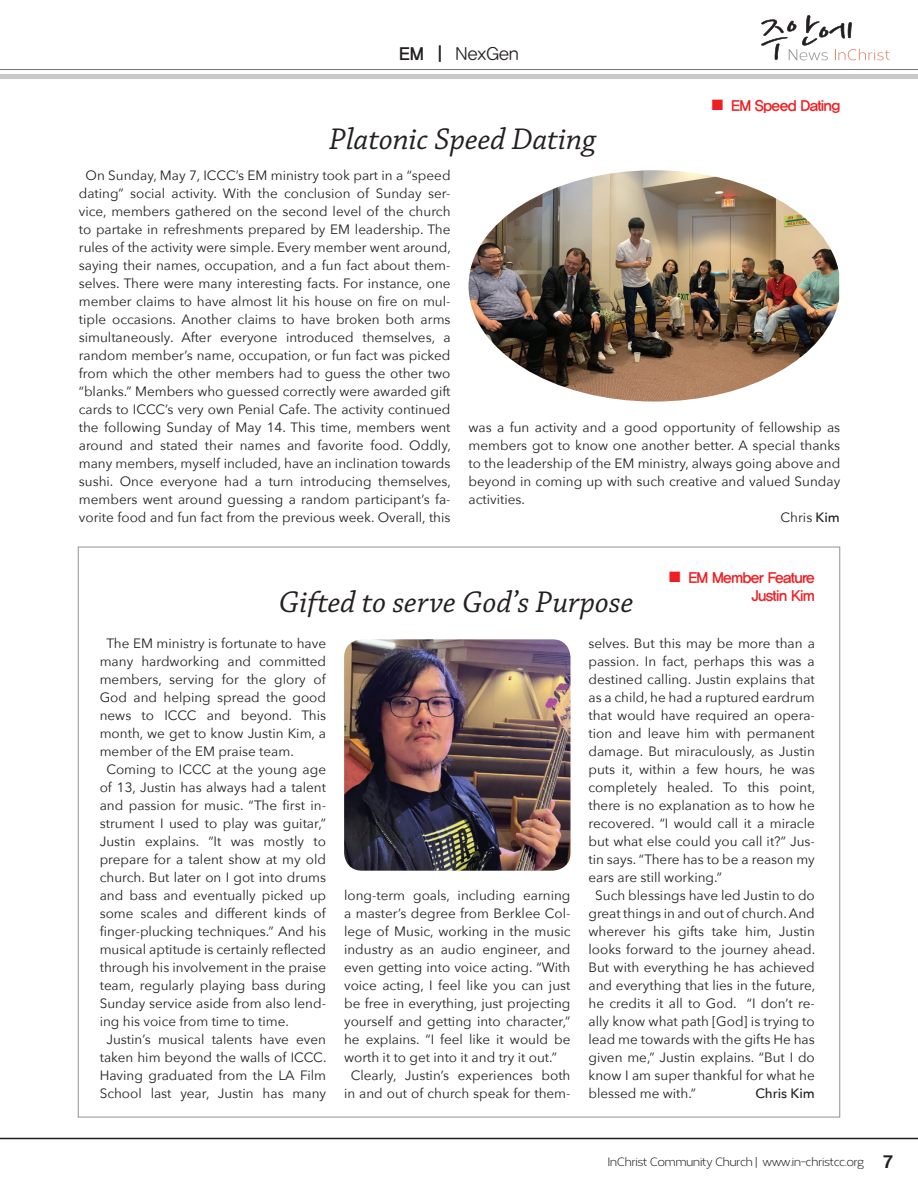
<style>
.page{position:relative;width:918px;height:1188px;background:#fff}
.page>*{position:absolute;margin:0;border:0;box-sizing:border-box;transform-origin:0 0}
.t1{font:italic 31.5px "Chaparral Pro";color:#231f20}
.t2{font:28.5px "Nanum Myeongjo OTF Bold";letter-spacing:-.04em;color:#231f20}
.t3{font:18px "YDIYGO320";color:#231f20}
.t4{font:700 18px "Helvetica";color:#231f20}
.t5{font:15px/18px "YDIYGO340";letter-spacing:-.05em;color:#ee1f23;text-align:right}
.t6{font:13.5px/18px "Avenir Next";color:#231f20;text-align:center}
.t7{font:500 13.5px "Avenir Next";color:#231f20}
.t8{font:12px "Corbert";letter-spacing:-.05em;color:#231f20}
.s1{font-family:"YDIYGO340"}
.s2{font-weight:500}
.s3{font-size:13.5px}
</style>
<div class="page">
<hr style="left:0;top:69px;width:918px;height:1px;background:#231f20">
<svg style="left:761px;top:15px;width:129px;height:45px"></svg>
<div style="left:0;top:74px;width:918px;height:5px;background:#c9c9c9"></div>
<hr style="left:0;top:1138px;width:918px;height:1px;background:#231f20">
<img style="left:469px;top:170px;width:370px;height:232px">
<img style="left:344px;top:639px;width:226px;height:232px">
<h3 class="t3" style="left:399px;top:43px;width:121px"><span class="s1">EM |</span> NexGen</h3>
<h2 class="t2" style="left:274px;top:114px;width:123px">EM events</h2>
<h1 class="t1" style="left:329px;top:121px;width:268px">Platonic Speed Dating</h1>
<p class="t5" style="left:712px;top:96px;width:130px">■ EM Speed Dating</p>
<p class="t6" style="left:79px;top:166px;width:374px">On Sunday, May 7, ICCC’s EM ministry took part in a “speed dating” social activity. With the conclusion of Sunday ser&shy;vice, members gathered on the second level of the church to partake in refreshments prepared by EM leadership. The rules of the activity were simple. Every member went around, saying their names, occupation, and a fun fact about them&shy;selves. There were many interesting facts. For instance, one member claims to have almost lit his house on fire on mul&shy;tiple occasions. Another claims to have broken both arms simultaneously. After everyone introduced themselves, a random member’s name, occupation, or fun fact was picked from which the other members had to guess the other two “blanks.” Members who guessed correctly were awarded gift cards to ICCC’s very own Penial Cafe. The activity continued the following Sunday of May 14. This time, members went around and stated their names and favorite food. Oddly, many members, myself included, have an inclination towards sushi. Once everyone had a turn introducing themselves, members went around guessing a random participant’s fa&shy;vorite food and fun fact from the previous week. Overall, this</p>
<p class="t6" style="left:469px;top:418px;width:373px">was a fun activity and a good opportunity of fellowship as</p>
<p class="t6" style="left:469px;top:436px;width:373px">members got to know one another better. A special thanks</p>
<p class="t6" style="left:469px;top:454px;width:373px">to the leadership of the EM ministry, always going above and</p>
<p class="t6" style="left:469px;top:472px;width:373px">beyond in coming up with such creative and valued Sunday</p>
<p class="t6" style="left:469px;top:490px;width:58px">activities.</p>
<p class="t6" style="left:781px;top:508px;width:61px">Chris <span class="s2">Kim</span></p>
<h1 class="t1" style="left:279px;top:584px;width:356px">Gifted to serve God’s Purpose</h1>
<p class="t5" style="left:669px;top:569px;width:147px">■ EM Member Feature<br>Justin Kim</p>
<p class="t6" style="left:106px;top:634px;width:221px">The EM ministry is fortunate to have</p>
<p class="t6" style="left:100px;top:652px;width:228px">many hardworking and committed</p>
<p class="t6" style="left:100px;top:670px;width:228px">members, serving for the glory of</p>
<p class="t6" style="left:100px;top:688px;width:228px">God and helping spread the good</p>
<p class="t6" style="left:100px;top:706px;width:228px">news to ICCC and beyond. This</p>
<p class="t6" style="left:100px;top:724px;width:228px">month, we get to know Justin Kim, a</p>
<p class="t6" style="left:100px;top:742px;width:196px">member of the EM praise team.</p>
<p class="t6" style="left:106px;top:760px;width:221px">Coming to ICCC at the young age</p>
<p class="t6" style="left:100px;top:778px;width:228px">of 13, Justin has always had a talent</p>
<p class="t6" style="left:100px;top:796px;width:228px">and passion for music. “The first in-</p>
<p class="t6" style="left:100px;top:814px;width:228px">strument I used to play was guitar,”</p>
<p class="t6" style="left:100px;top:832px;width:228px">Justin explains. “It was mostly to</p>
<p class="t6" style="left:100px;top:850px;width:228px">prepare for a talent show at my old</p>
<p class="t6" style="left:100px;top:868px;width:228px">church. But later on I got into drums</p>
<p class="t6" style="left:100px;top:886px;width:228px">and bass and eventually picked up</p>
<p class="t6" style="left:100px;top:904px;width:228px">some scales and different kinds of</p>
<p class="t6" style="left:100px;top:922px;width:228px">finger-plucking techniques.” And his</p>
<p class="t6" style="left:100px;top:940px;width:228px">musical aptitude is certainly reflected</p>
<p class="t6" style="left:100px;top:958px;width:228px">through his involvement in the praise</p>
<p class="t6" style="left:100px;top:976px;width:228px">team, regularly playing bass during</p>
<p class="t6" style="left:100px;top:994px;width:228px">Sunday service aside from also lend-</p>
<p class="t6" style="left:100px;top:1012px;width:191px">ing his voice from time to time.</p>
<p class="t6" style="left:106px;top:1030px;width:221px">Justin’s musical talents have even</p>
<p class="t6" style="left:100px;top:1048px;width:228px">taken him beyond the walls of ICCC.</p>
<p class="t6" style="left:100px;top:1066px;width:228px">Having graduated from the LA Film</p>
<p class="t6" style="left:100px;top:1084px;width:228px">School last year, Justin has many</p>
<p class="t6" style="left:344px;top:886px;width:228px">long-term goals, including earning</p>
<p class="t6" style="left:344px;top:904px;width:228px">a master’s degree from Berklee Col-</p>
<p class="t6" style="left:344px;top:922px;width:228px">lege of Music, working in the music</p>
<p class="t6" style="left:344px;top:940px;width:228px">industry as an audio engineer, and</p>
<p class="t6" style="left:344px;top:958px;width:228px">even getting into voice acting. “With</p>
<p class="t6" style="left:344px;top:976px;width:228px">voice acting, I feel like you can just</p>
<p class="t6" style="left:344px;top:994px;width:228px">be free in everything, just projecting</p>
<p class="t6" style="left:344px;top:1012px;width:228px">yourself and getting into character,”</p>
<p class="t6" style="left:344px;top:1030px;width:228px">he explains. “I feel like it would be</p>
<p class="t6" style="left:344px;top:1048px;width:214px">worth it to get into it and try it out.”</p>
<p class="t6" style="left:351px;top:1066px;width:221px">Clearly, Justin’s experiences both</p>
<p class="t6" style="left:344px;top:1084px;width:228px">in and out of church speak for them-</p>
<p class="t6" style="left:588px;top:634px;width:228px">selves. But this may be more than a</p>
<p class="t6" style="left:588px;top:652px;width:228px">passion. In fact, perhaps this was a</p>
<p class="t6" style="left:588px;top:670px;width:228px">destined calling. Justin explains that</p>
<p class="t6" style="left:588px;top:688px;width:228px">as a child, he had a ruptured eardrum</p>
<p class="t6" style="left:588px;top:706px;width:228px">that would have required an opera-</p>
<p class="t6" style="left:588px;top:724px;width:228px">tion and leave him with permanent</p>
<p class="t6" style="left:588px;top:742px;width:228px">damage. But miraculously, as Justin</p>
<p class="t6" style="left:588px;top:760px;width:228px">puts it, within a few hours, he was</p>
<p class="t6" style="left:588px;top:778px;width:228px">completely healed. To this point,</p>
<p class="t6" style="left:588px;top:796px;width:228px">there is no explanation as to how he</p>
<p class="t6" style="left:588px;top:814px;width:228px">recovered. “I would call it a miracle</p>
<p class="t6" style="left:588px;top:832px;width:228px">but what else could you call it?” Jus-</p>
<p class="t6" style="left:588px;top:850px;width:228px">tin says. “There has to be a reason my</p>
<p class="t6" style="left:588px;top:868px;width:135px">ears are still working.”</p>
<p class="t6" style="left:595px;top:886px;width:221px">Such blessings have led Justin to do</p>
<p class="t6" style="left:588px;top:903px;width:228px">great things in and out of church. And</p>
<p class="t6" style="left:588px;top:921px;width:228px">wherever his gifts take him, Justin</p>
<p class="t6" style="left:588px;top:939px;width:228px">looks forward to the journey ahead.</p>
<p class="t6" style="left:588px;top:957px;width:228px">But with everything he has achieved</p>
<p class="t6" style="left:588px;top:975px;width:228px">and everything that lies in the future,</p>
<p class="t6" style="left:588px;top:993px;width:228px">he credits it all to God. “I don’t re-</p>
<p class="t6" style="left:588px;top:1011px;width:228px">ally know what path [God] is trying to</p>
<p class="t6" style="left:588px;top:1029px;width:228px">lead me towards with the gifts He has</p>
<p class="t6" style="left:588px;top:1047px;width:228px">given me,” Justin explains. “But I do</p>
<p class="t6" style="left:588px;top:1065px;width:228px">know I am super thankful for what he</p>
<p class="t6" style="left:588px;top:1083px;width:109px">blessed me with.”</p>
<p class="t7" style="left:755px;top:1082px;width:61px">Chris Kim</p>
<p class="t8" style="left:608px;top:1154px;width:258px">InChrist Community Church | www<span class="s3">.</span>in-christcc<span class="s3">.</span>org</p>
<h3 class="t4" style="left:883px;top:1147px;width:12px">7</h3>
</div>
